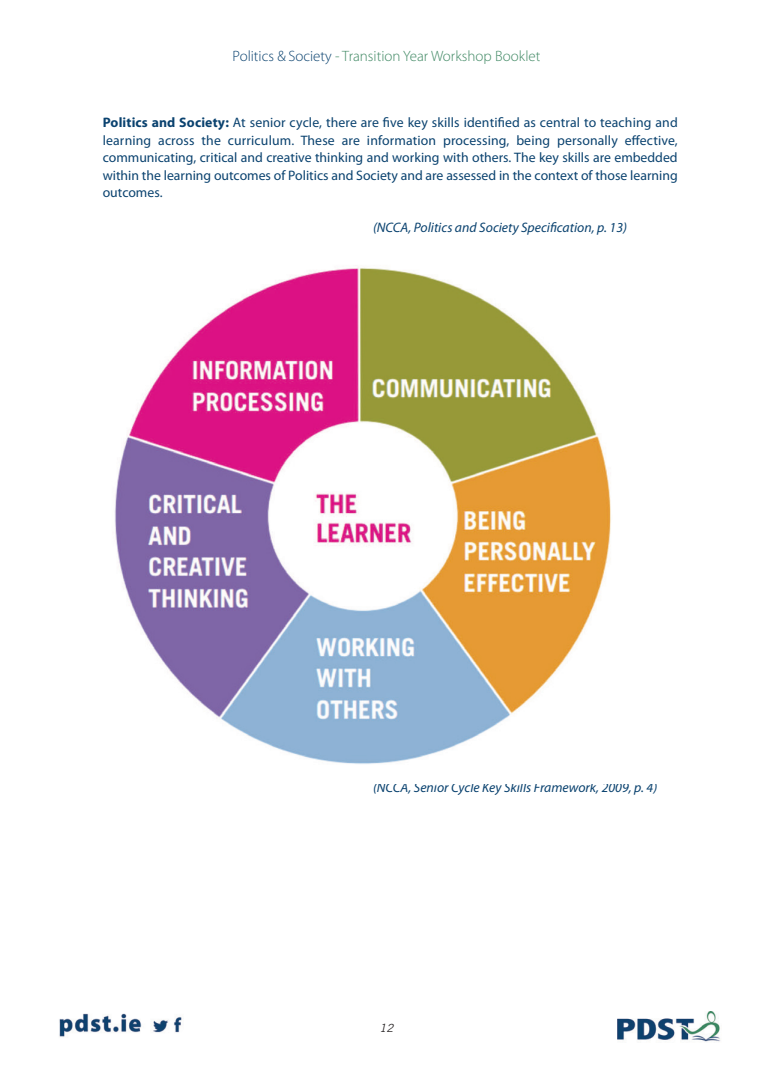
<style>
.page{position:relative;width:773px;height:1081px;background:#fff}
.page>*{position:absolute;margin:0;border:0;box-sizing:border-box;transform-origin:0 0}
.t1{font:300 15px "Myriad Pro";color:#3f8863}
.t2{font:13.75px/17.5px "Myriad Pro";color:#0a426f;text-align:justify}
.t3{font:italic 13.75px "Myriad Pro";color:#0a426f}
.t4{font:italic 11.25px "Trade Gothic";color:#231f20}
.s1{color:#0a426f}
.s2{font-weight:700}
</style>
<div class="page">
<img style="left:618px;top:1011px;width:103px;height:31px">
<img style="left:59px;top:1013px;width:123px;height:24px">
<img style="left:114px;top:267px;width:497px;height:497px">
<p class="t1" style="left:232px;top:50px;width:309px"><span class="s1">Politics &amp; Society</span> - Transition Year Workshop Booklet</p>
<p class="t2" style="left:103px;top:115px;width:576px"><span class="s2">Politics and Society:</span> At senior cycle, there are five key skills identified as central to teaching and learning across the curriculum. These are information processing, being personally effective, communicating, critical and creative thinking and working with others. The key skills are embedded within the learning outcomes of Politics and Society and are assessed in the context of those learning outcomes.</p>
<p class="t3" style="left:373px;top:222px;width:255px">(NCCA, Politics and Society Specification, p. 13)</p>
<p class="t3" style="left:373px;top:782px;width:286px">(NCCA, Senior Cycle Key Skills Framework, 2009, p. 4)</p>
<p class="t4" style="left:379px;top:1024px;width:15px">12</p>
</div>
